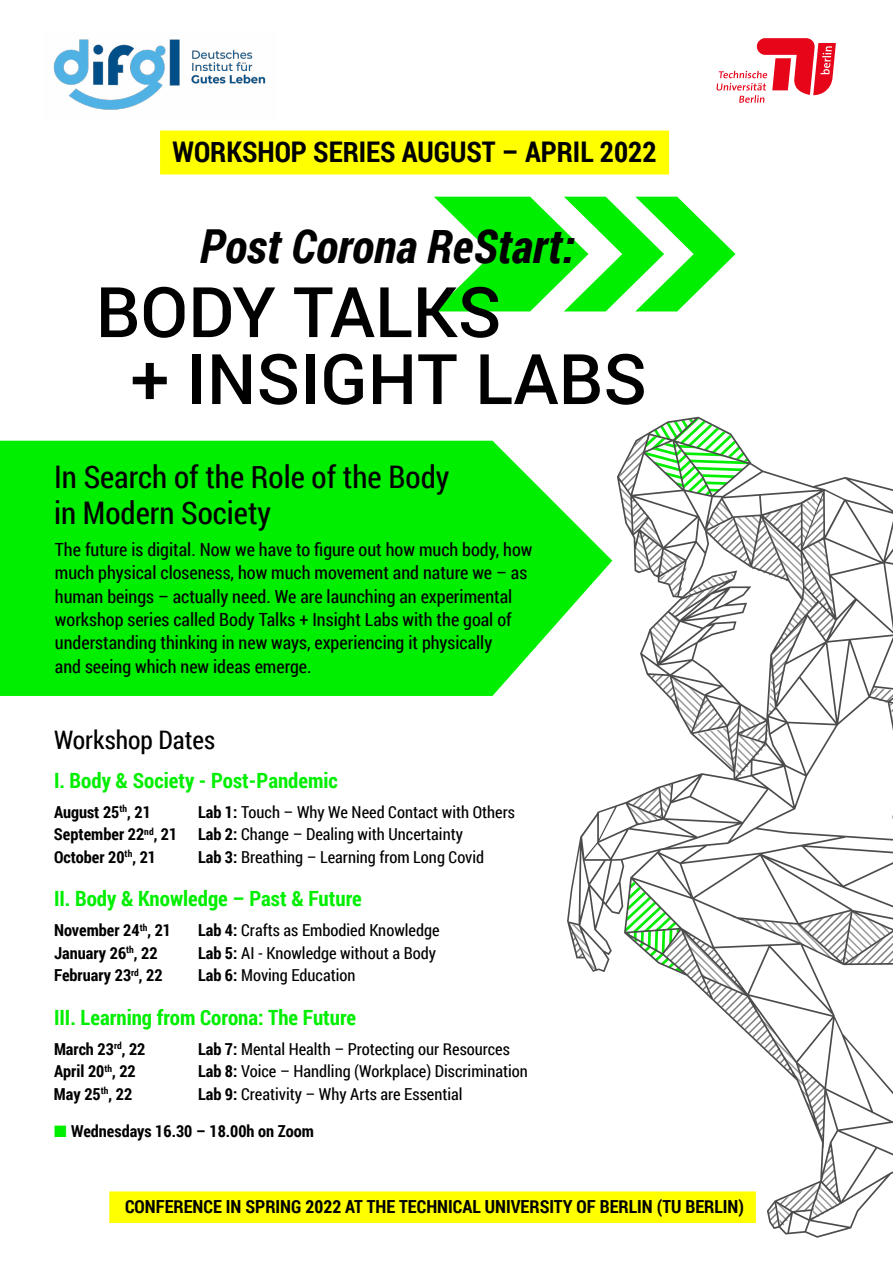
<style>
.page{position:relative;width:893px;height:1263px;background:#fff}
.page>*{position:absolute;margin:0;border:0;box-sizing:border-box;transform-origin:0 0}
.t1{font:500 69.75px/66.9px "Roboto";color:#000}
.t2{font:italic 700 46.8px "Roboto Condensed";color:#000}
.t3{font:31.05px/35.8px "Roboto Condensed";color:#000}
.t4{font:700 28.5px "Roboto Condensed";color:#000}
.t5{font:25.5px "Roboto Condensed";color:#000}
.t6{font:700 21px "Roboto Condensed";color:#0e0}
.t7{font:18.15px/23.4px "Roboto Condensed";color:#000}
.t8{font:700 18px "Roboto Condensed";color:#000}
.t9{font:16.5px/22.5px "Roboto Condensed";color:#000}
.t10{font:700 16.5px "Roboto Condensed";color:#000}
.s1{font-weight:700}
.s2{color:#0e0}
</style>
<div class="page">
<svg style="left:567px;top:417px;width:326px;height:821px"></svg>
<svg style="left:0;top:441px;width:612px;height:255px;background:#18ef18"></svg>
<img style="left:53px;top:39px;width:213px;height:71px">
<svg style="left:716px;top:38px;width:120px;height:65px"></svg>
<svg style="left:434px;top:197px;width:301px;height:114px"></svg>
<div style="left:160px;top:131px;width:509px;height:43px;background:#ff0"></div>
<div style="left:109px;top:1191px;width:647px;height:32px;background:#ff0"></div>
<h3 class="t4" style="left:173px;top:131px;width:485px">WORKSHOP SERIES AUGUST – APRIL 2022</h3>
<h2 class="t2" style="left:200px;top:213px;width:376px">Post Corona ReStart:</h2>
<h1 class="t1" style="left:130px;top:276px;width:518px;text-indent:-35px">BODY TALKS<br>+ INSIGHT LABS</h1>
<h3 class="t3" style="left:54px;top:458px;width:397px">In Search of the Role of the Body in Modern Society</h3>
<p class="t7" style="left:55px;top:537px;width:479px">The future is digital. Now we have to figure out how much body, how much physical closeness, how much movement and nature we – as human beings – actually need. We are launching an experimental workshop series called Body Talks + Insight Labs with the goal of understanding thinking in new ways, experiencing it physically<br>and seeing which new ideas emerge.</p>
<h3 class="t5" style="left:54px;top:722px;width:163px">Workshop Dates</h3>
<p class="t6" style="left:54px;top:765px;width:285px">I. Body &amp; Society - Post-Pandemic</p>
<p class="t10" style="left:54px;top:800px;width:98px">August 25<sup>th</sup>, 21</p>
<p class="t9" style="left:54px;top:800px;width:463px;text-indent:144px"><span class="s1">Lab 1:</span> Touch – Why We Need Contact with Others<br><span class="s1">September 22</span><sup>nd</sup><span class="s1">, 21 Lab 2:</span> Change – Dealing with Uncertainty<br><span class="s1">October 20</span><sup>th</sup><span class="s1">, 21</span></p>
<p class="t9" style="left:198px;top:845px;width:288px"><span class="s1">Lab 3:</span> Breathing – Learning from Long Covid</p>
<p class="t6" style="left:54px;top:884px;width:309px">II. Body &amp; Knowledge – Past &amp; Future</p>
<p class="t10" style="left:54px;top:918px;width:119px">November 24<sup>th</sup>, 21</p>
<p class="t9" style="left:198px;top:918px;width:243px"><span class="s1">Lab 4:</span> Crafts as Embodied Knowledge</p>
<p class="t10" style="left:54px;top:941px;width:105px">January 26<sup>th</sup>, 22</p>
<p class="t9" style="left:198px;top:941px;width:239px"><span class="s1">Lab 5:</span> AI - Knowledge without a Body</p>
<p class="t10" style="left:54px;top:963px;width:110px">February 23<sup>rd</sup>, 22</p>
<p class="t9" style="left:198px;top:963px;width:159px"><span class="s1">Lab 6:</span> Moving Education</p>
<p class="t6" style="left:54px;top:1002px;width:304px">III. Learning from Corona: The Future</p>
<p class="t10" style="left:54px;top:1037px;width:93px">March 23<sup>rd</sup>, 22</p>
<p class="t9" style="left:198px;top:1037px;width:313px"><span class="s1">Lab 7:</span> Mental Health – Protecting our Resources</p>
<p class="t10" style="left:54px;top:1059px;width:83px">April 20<sup>th</sup>, 22</p>
<p class="t9" style="left:198px;top:1059px;width:331px"><span class="s1">Lab 8:</span> Voice – Handling (Workplace) Discrimination</p>
<p class="t10" style="left:54px;top:1082px;width:80px">May 25<sup>th</sup>, 22</p>
<p class="t9" style="left:198px;top:1082px;width:266px"><span class="s1">Lab 9:</span> Creativity – Why Arts are Essential</p>
<p class="t10" style="left:54px;top:1119px;width:261px"><span class="s2">■</span> Wednesdays 16.30 – 18.00h on Zoom</p>
<p class="t8" style="left:125px;top:1194px;width:620px">CONFERENCE IN SPRING 2022 AT THE TECHNICAL UNIVERSITY OF BERLIN (TU BERLIN)</p>
</div>
